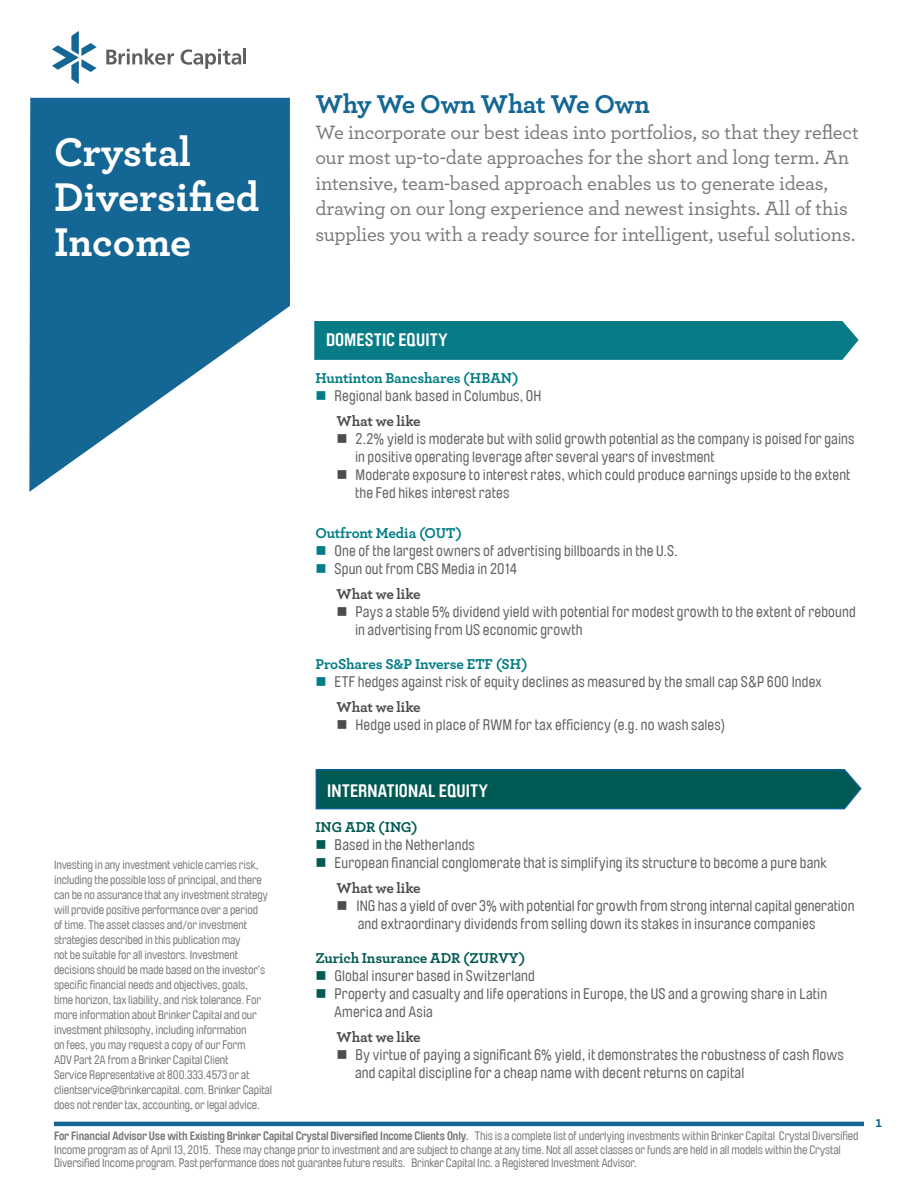
<style>
.page{position:relative;width:918px;height:1188px;background:#fff}
.page>*{position:absolute;margin:0;border:0;box-sizing:border-box;transform-origin:0 0}
.t1{font:700 42px/45px "Archer";color:#fff}
.t2{font:700 27px "Archer";letter-spacing:-.005em;color:#146694}
.t3{font:500 20.25px/25.5px "Archer";letter-spacing:-.015em;color:#76787b}
.t4{font:700 18px "Brauer Neue";letter-spacing:.005em;color:#fff}
.t5{font:15px/18px "Brauer Neue";letter-spacing:.01em;color:#5f5f62}
.t6{font:700 15px "Archer";letter-spacing:-.01em;color:#007c85}
.t7{font:700 15px "Archer";letter-spacing:-.01em;color:#4b4c4d}
.t8{font:700 15px "Archer";letter-spacing:-.005em;color:#005953}
.t9{font:700 15px "Archer";color:#086193}
.t10{font:12px/15px "Brauer Neue";letter-spacing:-.01em;color:#76787b}
.s1{color:#007c85}
.s2{color:#4b4c4d}
.s3{color:#005953}
.s4{font-weight:700}
</style>
<div class="page">
<svg style="left:315px;top:769px;width:547px;height:41px;background:#085e5d"></svg>
<svg style="left:29px;top:98px;width:261px;height:394px;fill:#146694"></svg>
<svg style="left:52px;top:31px;width:45px;height:53px"></svg>
<svg style="left:106px;top:49px;width:68px;height:16px"></svg>
<svg style="left:181px;top:49px;width:60px;height:20px"></svg>
<hr style="left:243px;top:49px;width:3px;height:15px;background:#5f5f62">
<hr style="left:54px;top:1122px;width:810px;height:4px;background:#146694">
<div style="left:314px;top:321px;width:545px;height:39px;background:#077c86"></div>
<p class="t1" style="left:54px;top:129px;width:139px">Crystal</p>
<p class="t1" style="left:54px;top:174px;width:207px">Diversified<br>Income</p>
<p class="t2" style="left:315px;top:87px;width:336px">Why We Own What We Own</p>
<p class="t3" style="left:315px;top:119px;width:545px">We incorporate our best ideas into portfolios, so that they reflect our most up-to-date approaches for the short and long term. An intensive, team-based approach enables us to generate ideas, drawing on our long experience and newest insights. All of this supplies you with a ready source for intelligent, useful solutions.</p>
<p class="t4" style="left:326px;top:330px;width:123px">DOMESTIC EQUITY</p>
<p class="t6" style="left:315px;top:369px;width:205px">Huntinton Bancshares (HBAN)</p>
<p class="t5" style="left:315px;top:387px;width:228px"><span class="s1">■</span> Regional bank based in Columbus, OH</p>
<p class="t7" style="left:336px;top:411px;width:86px">What we like</p>
<p class="t5" style="left:355px;top:430px;width:501px;text-indent:-19px"><span class="s2">■</span> 2.2% yield is moderate but with solid growth potential as the company is poised for gains in positive operating leverage after several years of investment</p>
<p class="t5" style="left:355px;top:466px;width:497px;text-indent:-19px"><span class="s2">■</span> Moderate exposure to interest rates, which could produce earnings upside to the extent the Fed hikes interest rates</p>
<p class="t6" style="left:315px;top:524px;width:148px">Outfront Media (OUT)</p>
<p class="t5" style="left:315px;top:542px;width:364px"><span class="s1">■</span> One of the largest owners of advertising billboards in the U.S.</p>
<p class="t5" style="left:315px;top:560px;width:203px"><span class="s1">■</span> Spun out from CBS Media in 2014</p>
<p class="t7" style="left:336px;top:585px;width:86px">What we like</p>
<p class="t5" style="left:355px;top:603px;width:502px;text-indent:-19px"><span class="s2">■</span> Pays a stable 5% dividend yield with potential for modest growth to the extent of rebound in advertising from US economic growth</p>
<p class="t6" style="left:315px;top:654px;width:214px">ProShares S&amp;P Inverse ETF (SH)</p>
<p class="t5" style="left:315px;top:673px;width:508px"><span class="s1">■</span> ETF hedges against risk of equity declines as measured by the small cap S&amp;P 600 Index</p>
<p class="t7" style="left:336px;top:697px;width:86px">What we like</p>
<p class="t5" style="left:336px;top:716px;width:390px"><span class="s2">■</span> Hedge used in place of RWM for tax efficiency (e.g. no wash sales)</p>
<p class="t10" style="left:54px;top:858px;width:220px">Investing in any investment vehicle carries risk, including the possible loss of principal, and there can be no assurance that any investment strategy will provide positive performance over a period<br>of time. The asset classes and/or investment strategies described in this publication may<br>not be suitable for all investors. Investment decisions should be made based on the investor’s specific financial needs and objectives, goals,<br>time horizon, tax liability, and risk tolerance. For more information about Brinker Capital and our investment philosophy, including information<br>on fees, you may request a copy of our Form<br>ADV Part 2A from a Brinker Capital Client<br>Service Representative at 800.333.4573 or at clientservice@brinkercapital. com. Brinker Capital does not render tax, accounting, or legal advice.</p>
<p class="t4" style="left:327px;top:781px;width:162px">INTERNATIONAL EQUITY</p>
<p class="t8" style="left:315px;top:818px;width:104px">ING ADR (ING)</p>
<p class="t5" style="left:315px;top:836px;width:161px"><span class="s3">■</span> Based in the Netherlands</p>
<p class="t5" style="left:315px;top:854px;width:513px"><span class="s3">■</span> European financial conglomerate that is simplifying its structure to become a pure bank</p>
<p class="t7" style="left:336px;top:879px;width:86px">What we like</p>
<p class="t5" style="left:358px;top:897px;width:498px;text-indent:-21px"><span class="s2">■</span> ING has a yield of over 3% with potential for growth from strong internal capital generation and extraordinary dividends from selling down its stakes in insurance companies</p>
<p class="t8" style="left:315px;top:948px;width:212px">Zurich Insurance ADR (ZURVY)</p>
<p class="t5" style="left:315px;top:967px;width:221px"><span class="s3">■</span> Global insurer based in Switzerland</p>
<p class="t5" style="left:334px;top:985px;width:495px;text-indent:-19px"><span class="s3">■</span> Property and casualty and life operations in Europe, the US and a growing share in Latin<br>America and Asia</p>
<p class="t7" style="left:336px;top:1027px;width:86px">What we like</p>
<p class="t5" style="left:355px;top:1046px;width:490px;text-indent:-19px"><span class="s2">■</span> By virtue of paying a significant 6% yield, it demonstrates the robustness of cash flows and capital discipline for a cheap name with decent returns on capital</p>
<p class="t10" style="left:54px;top:1130px;width:806px;line-height:13.5px"><span class="s4">For Financial Advisor Use with Existing Brinker Capital Crystal Diversified Income Clients Only.</span> This is a complete list of underlying investments within Brinker Capital Crystal Diversified<br>Income program as of April 13, 2015. These may change prior to investment and are subject to change at any time. Not all asset classes or funds are held in all models within the Crystal<br>Diversified Income program. Past performance does not guarantee future results. Brinker Capital Inc. a Registered Investment Advisor.</p>
<p class="t9" style="left:876px;top:1113px;width:8px">1</p>
</div>
